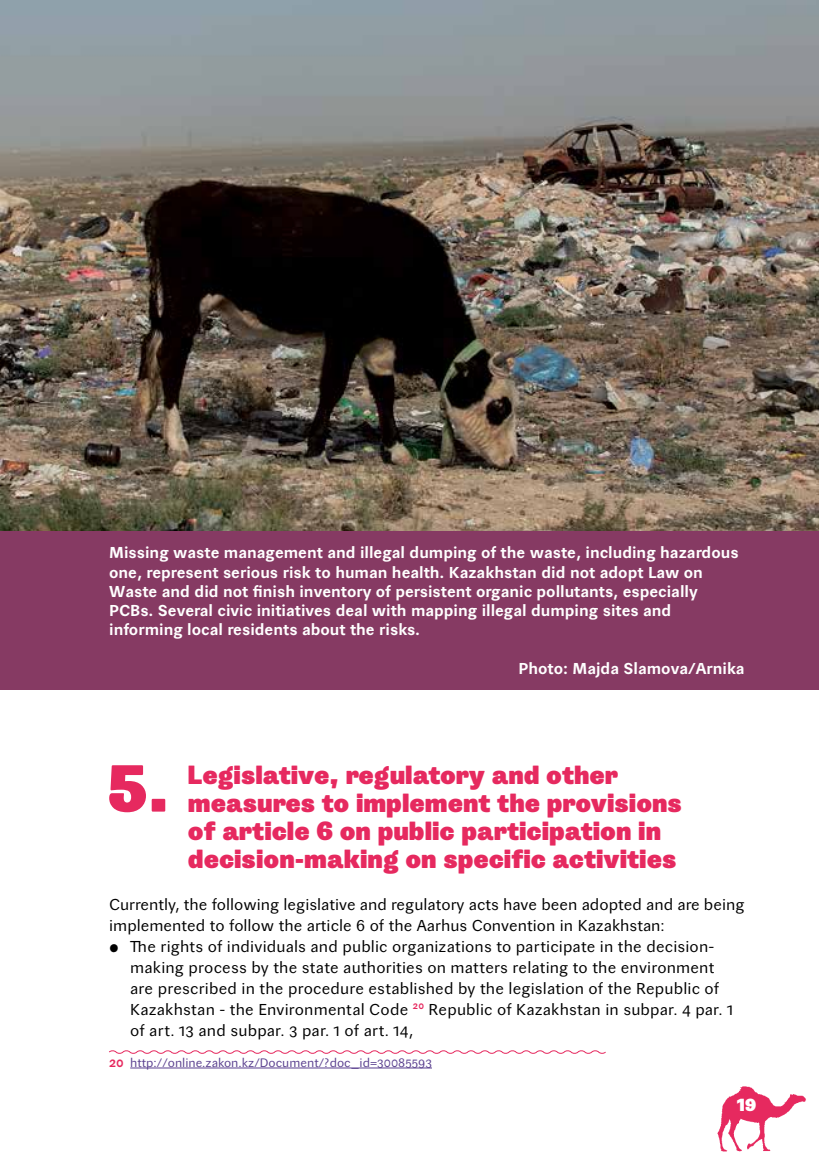
<style>
.page{position:relative;width:819px;height:1166px;background:#fff}
.page>*{position:absolute;margin:0;border:0;box-sizing:border-box;transform-origin:0 0}
.t1{font:66.33px "Trivia Grotesk R6";color:#e6295f}
.t2{font:26.25px/28px "Trivia Grotesk R6";color:#e6295f}
.t3{font:17.5px "Trivia Grotesk R6";color:#fff}
.t4{font:15.75px/21px "Josef Sans";letter-spacing:.005em;color:#000}
.t5{font:700 15.75px/19.2px "Josef Sans";color:#fff}
.t6{font:12.25px "Josef Sans";color:#5a408f}
.s1{font-weight:700;color:#e6295f}
</style>
<div class="page">
<img style="left:717px;top:1086px;width:89px;height:66px">
<svg style="left:109px;top:1050px;width:497px;height:4px"></svg>
<hr style="left:130px;top:1067px;width:302px;height:1px;background:#5a408f">
<img style="left:0;top:0;width:819px;height:531px">
<div style="left:0;top:531px;width:819px;height:159px;background:#863a63"></div>
<p class="t5" style="left:109px;top:543px;width:631px">Missing waste management and illegal dumping of the waste, including hazardous one, represent serious risk to human health. Kazakhstan did not adopt Law on Waste and did not finish inventory of persistent organic pollutants, especially PCBs. Several civic initiatives deal with mapping illegal dumping sites and informing local residents about the risks.</p>
<p class="t5" style="left:518px;top:659px;width:227px">Photo: Majda Slamova/Arnika</p>
<h1 class="t1" style="left:107px;top:750px;width:63px">5.</h1>
<h2 class="t2" style="left:188px;top:760px;width:495px">Legislative, regulatory and other measures to implement the provisions of article 6 on public participation in decision-making on specific activities</h2>
<p class="t4" style="left:109px;top:894px;width:636px">Currently, the following legislative and regulatory acts have been adopted and are being implemented to follow the article 6 of the Aarhus Convention in Kazakhstan:</p>
<p class="t4" style="left:130px;top:936px;width:604px;text-indent:-21px">• The rights of individuals and public organizations to participate in the decision&shy;making process by the state authorities on matters relating to the environment are prescribed in the procedure established by the legislation of the Republic of Kazakhstan - the Environmental Code <sup>20</sup> Republic of Kazakhstan in subpar. 4 par. 1 of art. 13 and subpar. 3 par. 1 of art. 14,</p>
<p class="t6" style="left:109px;top:1055px;width:324px"><span class="s1">20</span> http://online.zakon.kz/Document/?doc_id=30085593</p>
<p class="t3" style="left:736px;top:1095px;width:21px">19</p>
</div>
